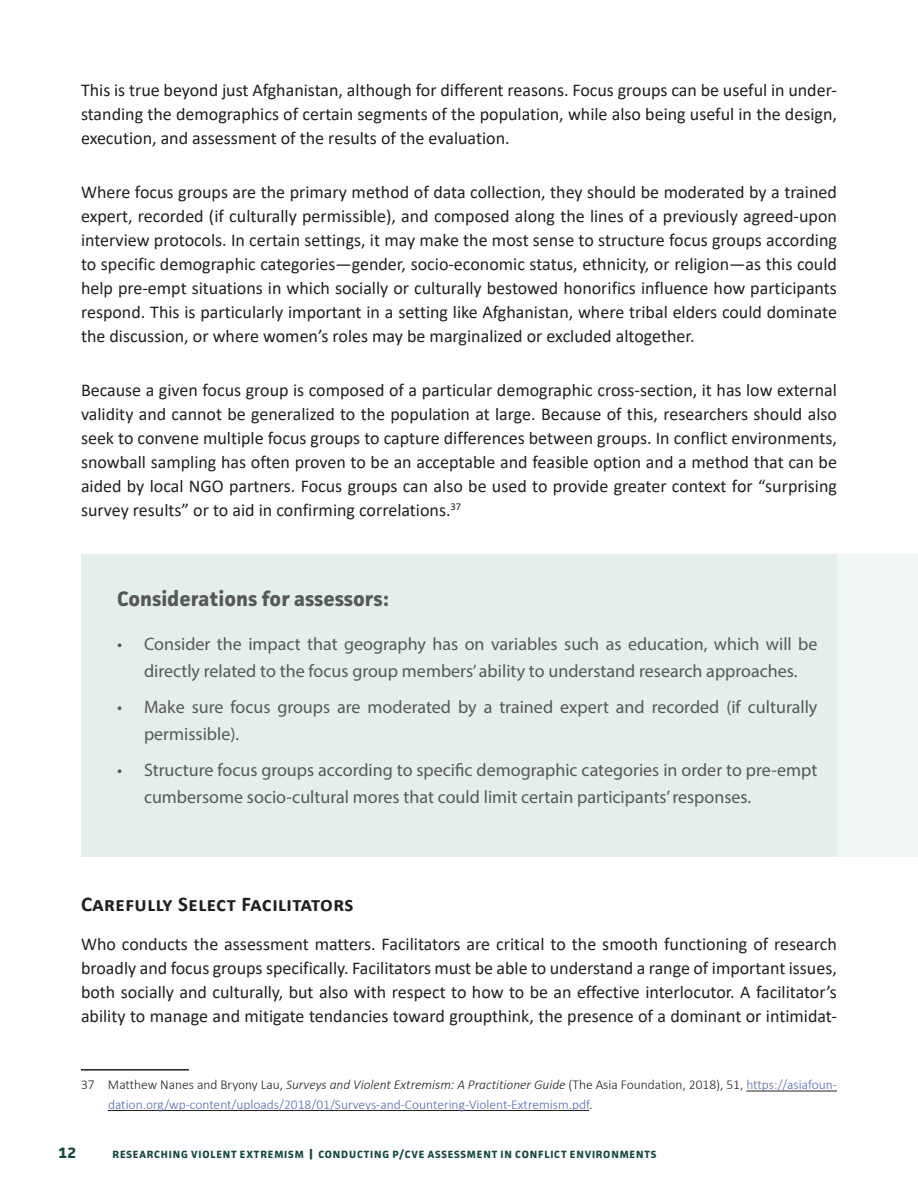
<style>
.page{position:relative;width:918px;height:1188px;background:#fff}
.page>*{position:absolute;margin:0;border:0;box-sizing:border-box;transform-origin:0 0}
.Heading_3{font:700 21px "Calibri";letter-spacing:.02em;color:#231f20}
.FIGURES{font:700 21px "Facit";color:#57585a}
.BODY_TEXT{font:18px/24px "Calibri";color:#231f20;text-align:justify}
.t1{font:18px/27px "Myriad Pro";color:#57585a}
.t2{font:700 15px "Facit";color:#16473f}
.Footnote_NEW{font:300 13.5px/19.5px "Calibri";color:#546ab2}
.t3{font:700 10.5px "Facit";letter-spacing:.08em;color:#16473f}
.s1{color:#231f20}
.s2{font-style:italic;color:#231f20}
</style>
<div class="page">
<hr style="left:81px;top:1069px;width:108px;height:2px;background:#231f20">
<hr style="left:746px;top:1091px;width:91px;height:1px;background:#231f20">
<hr style="left:108px;top:1110px;width:481px;height:1px;background:#231f20">
<div style="left:81px;top:554px;width:837px;height:303px;background:#e4eeeb"></div>
<div style="left:837px;top:554px;width:81px;height:303px;background:#f1f7f5"></div>
<p class="BODY_TEXT" style="left:81px;top:78px;width:757px">This is true beyond just Afghanistan, although for different reasons. Focus groups can be useful in under&shy;standing the demographics of certain segments of the population, while also being useful in the design, execution, and assessment of the results of the evaluation.</p>
<p class="BODY_TEXT" style="left:81px;top:180px;width:758px">Where focus groups are the primary method of data collection, they should be moderated by a trained expert, recorded (if culturally permissible), and composed along the lines of a previously agreed-upon interview protocols. In certain settings, it may make the most sense to structure focus groups according to specific demographic categories—gender, socio-economic status, ethnicity, or religion—as this could help pre-empt situations in which socially or culturally bestowed honorifics influence how participants respond. This is particularly important in a setting like Afghanistan, where tribal elders could dominate the discussion, or where women’s roles may be marginalized or excluded altogether.</p>
<p class="BODY_TEXT" style="left:81px;top:378px;width:758px">Because a given focus group is composed of a particular demographic cross-section, it has low external validity and cannot be generalized to the population at large. Because of this, researchers should also seek to convene multiple focus groups to capture differences between groups. In conflict environments, snowball sampling has often proven to be an acceptable and feasible option and a method that can be aided by local NGO partners. Focus groups can also be used to provide greater context for “surprising survey results” or to aid in confirming correlations.<sup>37</sup></p>
<p class="FIGURES" style="left:117px;top:586px;width:274px">Considerations for assessors:</p>
<p class="t1" style="left:117px;top:630px;width:702px;text-align:center">• Consider the impact that geography has on variables such as education, which will be directly related to the focus group members’ ability to understand research approaches.</p>
<p class="t1" style="left:144px;top:693px;width:675px;text-indent:-27px">• Make sure focus groups are moderated by a trained expert and recorded (if culturally permissible).</p>
<p class="t1" style="left:144px;top:756px;width:675px;text-indent:-27px">• Structure focus groups according to specific demographic categories in order to pre-empt cumbersome socio-cultural mores that could limit certain participants’ responses.</p>
<p class="Heading_3" style="left:81px;top:889px;width:274px">Carefully Select Facilitators</p>
<p class="BODY_TEXT" style="left:81px;top:932px;width:757px">Who conducts the assessment matters. Facilitators are critical to the smooth functioning of research broadly and focus groups specifically. Facilitators must be able to understand a range of important issues, both socially and culturally, but also with respect to how to be an effective interlocutor. A facilitator’s ability to manage and mitigate tendancies toward groupthink, the presence of a dominant or intimidat-</p>
<p class="Footnote_NEW" style="left:108px;top:1075px;width:730px;text-indent:-27px"><span class="s1">37 Matthew Nanes and Bryony Lau,</span> <span class="s2">Surveys and Violent Extremism: A Practitioner Guide</span> <span class="s1">(The Asia Foundation, 2018), 51,</span> https://asiafoun&shy;dation.org/wp-content/uploads/2018/01/Surveys-and-Countering-Violent-Extremism.pdf<span class="s1">.</span></p>
<p class="t2" style="left:58px;top:1144px;width:19px">12</p>
<p class="t3" style="left:113px;top:1148px;width:546px">RESEARCHING VIOLENT EXTREMISM | CONDUCTING P/CVE ASSESSMENT IN CONFLICT ENVIRONMENTS</p>
</div>
